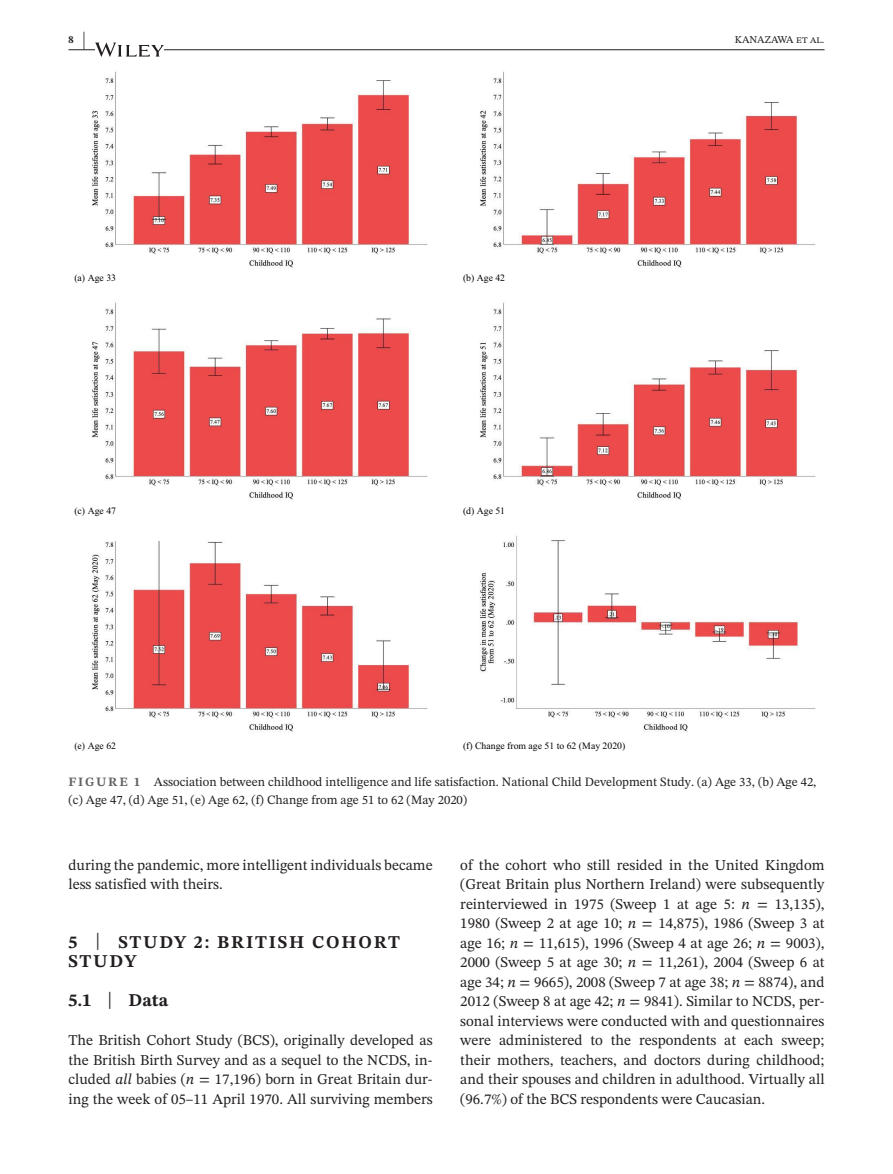
<style>
.page{position:relative;width:893px;height:1174px;background:#fff}
.page>*{position:absolute;margin:0;border:0;box-sizing:border-box;transform-origin:0 0}
.t1{font:700 18px/19.5px "STIX Two Text";letter-spacing:.1em;color:#231f20}
.t2{font:15px/19.5px "STIX Two Text";color:#231f20;text-align:justify}
.t3{font:12.75px/18px "STIX Two Text";color:#231f20}
.t4{font:10.5px "STIX Two Text";color:#231f20}
.t5{font:700 10.5px "STIX Two Text";color:#231f20}
.t6{font:9.75px "Times New Roman";color:#000}
.s1{font-size:21px}
.s2{font-weight:700;color:#636366}
.s3{font-weight:400;font-size:23.7px}
.s4{font-style:italic}
</style>
<div class="page">
<hr style="left:68px;top:49px;width:756px;height:1px;background:#231f20">
<svg style="left:95px;top:43px;width:69px;height:14px"></svg>
<img style="left:480px;top:536px;width:336px;height:196px">
<img style="left:92px;top:541px;width:336px;height:191px">
<img style="left:480px;top:301px;width:336px;height:199px">
<img style="left:480px;top:70px;width:336px;height:198px">
<img style="left:92px;top:70px;width:336px;height:198px">
<img style="left:92px;top:301px;width:336px;height:199px">
<p class="t5" style="left:68px;top:32px;width:18px">8 <span class="s1">|</span></p>
<p class="t4" style="left:735px;top:32px;width:91px">KANAZAWA et al.</p>
<p class="t6" style="left:74px;top:274px;width:43px">(a) Age 33</p>
<p class="t6" style="left:463px;top:274px;width:44px">(b) Age 42</p>
<p class="t6" style="left:74px;top:507px;width:43px">(c) Age 47</p>
<p class="t6" style="left:463px;top:507px;width:44px">(d) Age 51</p>
<p class="t6" style="left:74px;top:742px;width:43px">(e) Age 62</p>
<p class="t6" style="left:463px;top:742px;width:164px">(f) Change from age 51 to 62 (May 2020)</p>
<p class="t3" style="left:68px;top:772px;width:749px"><span class="s2">FIGURE 1</span> Association between childhood intelligence and life satisfaction. National Child Development Study. (a) Age 33, (b) Age 42, (c) Age 47, (d) Age 51, (e) Age 62, (f) Change from age 51 to 62 (May 2020)</p>
<p class="t2" style="left:68px;top:855px;width:366px">during the pandemic, more intelligent individuals became less satisfied with theirs.</p>
<p class="t1" style="left:68px;top:932px;width:333px">5 <span class="s3">|</span> STUDY 2: BRITISH COHORT<br>STUDY</p>
<p class="t1" style="left:68px;top:991px;width:101px">5.1 <span class="s3">|</span> Data</p>
<p class="t2" style="left:68px;top:1030px;width:366px">The British Cohort Study (BCS), originally developed as the British Birth Survey and as a sequel to the NCDS, in&shy;cluded <span class="s4">all</span> babies (<span class="s4">n</span> = 17,196) born in Great Britain dur&shy;ing the week of 05–11 April 1970. All surviving members</p>
<p class="t2" style="left:460px;top:855px;width:366px">of the cohort who still resided in the United Kingdom (Great Britain plus Northern Ireland) were subsequently reinterviewed in 1975 (Sweep 1 at age 5: <span class="s4">n</span> = 13,135), 1980 (Sweep 2 at age 10; <span class="s4">n</span> = 14,875), 1986 (Sweep 3 at age 16; <span class="s4">n</span> = 11,615), 1996 (Sweep 4 at age 26; <span class="s4">n</span> = 9003), 2000 (Sweep 5 at age 30; <span class="s4">n</span> = 11,261), 2004 (Sweep 6 at age 34; <span class="s4">n</span> = 9665), 2008 (Sweep 7 at age 38; <span class="s4">n</span> = 8874), and 2012 (Sweep 8 at age 42; <span class="s4">n</span> = 9841). Similar to NCDS, per&shy;sonal interviews were conducted with and questionnaires were administered to the respondents at each sweep; their mothers, teachers, and doctors during childhood; and their spouses and children in adulthood. Virtually all (96.7%) of the BCS respondents were Caucasian.</p>
</div>
